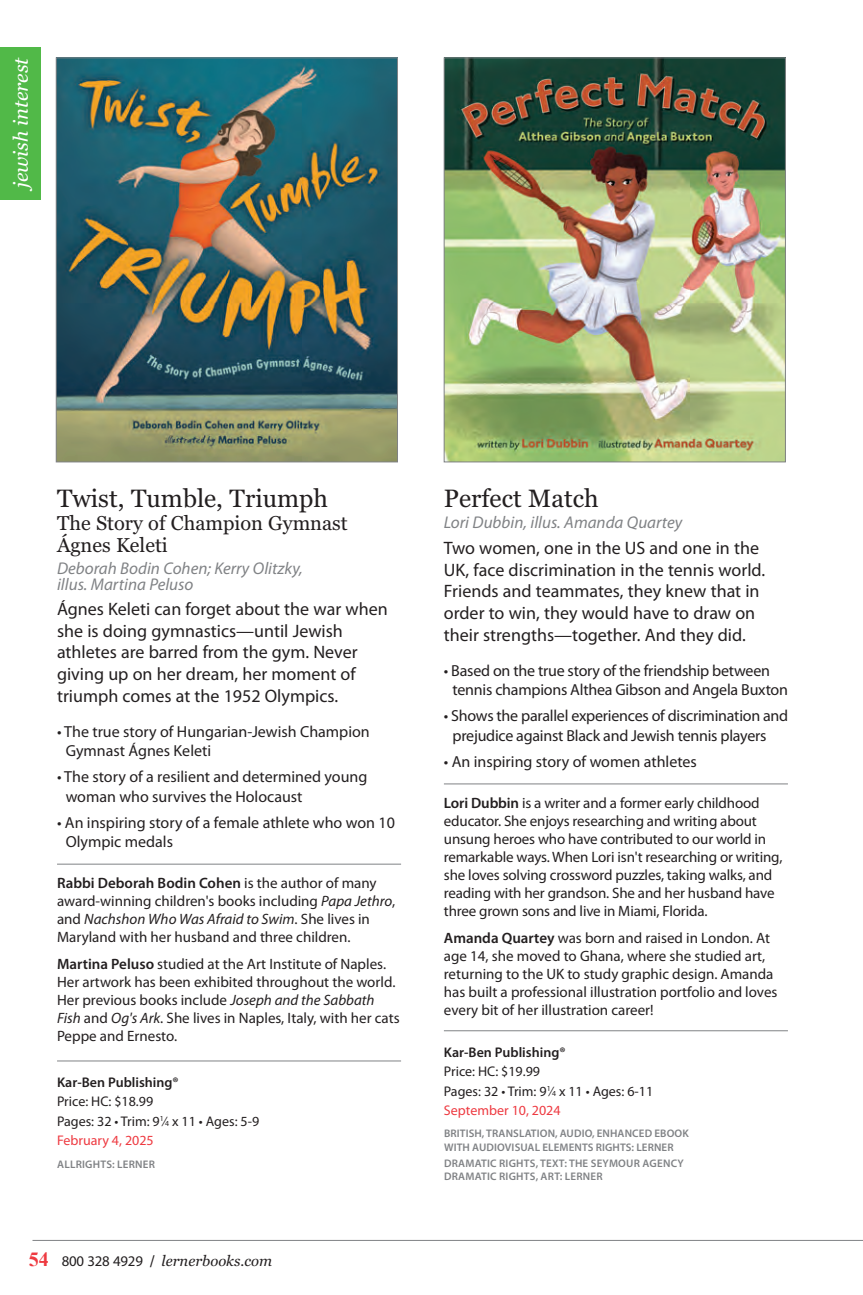
<style>
.page{position:relative;width:863px;height:1295px;background:#fff}
.page>*{position:absolute;margin:0;border:0;box-sizing:border-box;transform-origin:0 0}
.t1{font:25px "Georgia";color:#231f20}
.t2{font:20px/22px "Georgia";color:#231f20}
.t3{font:italic 20px "Georgia";color:#fff}
.t4{font:18px/21.6px "Myriad Pro";color:#231f20}
.t5{font:italic 17px/16px "Myriad Pro";color:#808285}
.t6{font:16px/19.2px "Myriad Pro";letter-spacing:-.005em;color:#231f20}
.t7{font:15px/18px "Myriad Pro";color:#231f20}
.t8{font:italic 14.8px "Georgia";color:#231f20}
.t9{font:14px/19.4px "Myriad Pro";color:#231f20}
.t10{font:600 14px "Myriad Pro";color:#231f20}
.t11{font:600 11px/13.2px "Myriad Pro";letter-spacing:.01em;color:#808285}
.s1{font-weight:600}
.s2{font-style:italic}
.s3{font-size:7.6px}
.s4{color:#ee3a41}
.s5{font-family:"Times New Roman";font-weight:700;font-style:normal;font-size:20px;color:#ee3a41}
.s6{font-family:"Myriad Pro";font-style:normal}
.s7{font-family:"Knockout 31 Junior Middlewt";font-style:normal}
</style>
<div class="page">
<hr style="left:32px;top:1240px;width:831px;height:1px;background:#808285">
<div style="left:0;top:47px;width:41px;height:152px;background:#51b948"></div>
<img style="left:446px;top:60px;width:337px;height:400px">
<div style="left:444px;top:58px;width:341px;height:404px;border:1px solid #808285"></div>
<hr style="left:444px;top:783px;width:344px;height:1px;background:#808285">
<hr style="left:444px;top:1030px;width:344px;height:1px;background:#808285">
<hr style="left:57px;top:864px;width:344px;height:1px;background:#808285">
<hr style="left:57px;top:1060px;width:344px;height:1px;background:#808285">
<img style="left:58px;top:60px;width:338px;height:400px">
<div style="left:56px;top:58px;width:342px;height:404px;border:1px solid #808285"></div>
<h2 class="t3" style="left:8px;top:188px;width:133px;rotate:-90deg">jewish interest</h2>
<h1 class="t1" style="left:57px;top:483px;width:272px">Twist, Tumble, Triumph</h1>
<h2 class="t2" style="left:57px;top:513px;width:292px">The Story of Champion Gymnast<br>Ágnes Keleti</h2>
<p class="t5" style="left:57px;top:559px;width:247px">Deborah Bodin Cohen; Kerry Olitzky, illus. Martina Peluso</p>
<p class="t4" style="left:57px;top:598px;width:332px">Ágnes Keleti can forget about the war when she is doing gymnastics—until Jewish athletes are barred from the gym. Never giving up on her dream, her moment of triumph comes at the 1952 Olympics.</p>
<p class="t6" style="left:66px;top:721px;width:306px;text-indent:-9px">• The true story of Hungarian-Jewish Champion<br>Gymnast Ágnes Keleti</p>
<p class="t6" style="left:66px;top:767px;width:303px;text-indent:-9px">• The story of a resilient and determined young woman who survives the Holocaust</p>
<p class="t6" style="left:66px;top:812px;width:331px;text-indent:-9px">• An inspiring story of a female athlete who won 10<br>Olympic medals</p>
<p class="t7" style="left:57px;top:874px;width:340px"><span class="s1">Rabbi Deborah Bodin Cohen</span> is the author of many award-winning children's books including <span class="s2">Papa Jethro</span>, and <span class="s2">Nachshon Who Was Afraid to Swim</span>. She lives in Maryland with her husband and three children.</p>
<p class="t7" style="left:57px;top:955px;width:344px"><span class="s1">Martina Peluso</span> studied at the Art Institute of Naples.<br>Her artwork has been exhibited throughout the world.<br>Her previous books include <span class="s2">Joseph and the Sabbath Fish</span> and <span class="s2">Og's Ark</span>. She lives in Naples, Italy, with her cats Peppe and Ernesto.</p>
<p class="t10" style="left:57px;top:1073px;width:123px">Kar-Ben Publishing®</p>
<p class="t9" style="left:57px;top:1091px;width:204px">Price: HC: $18.99<br>Pages: 32 • Trim: 9<sup>1</sup>⁄<span class="s3">4</span> x 11 • Ages: 5-9<br><span class="s4">February 4, 2025</span></p>
<p class="t11" style="left:57px;top:1157px;width:99px">ALLRIGHTS: LERNER</p>
<p class="t8" style="left:29px;top:1251px;width:245px"><span class="s5">54</span> <span class="s6">800 328 4929</span> <span class="s7">/</span> lernerbooks.com</p>
<h1 class="t1" style="left:444px;top:483px;width:156px">Perfect Match</h1>
<p class="t5" style="left:444px;top:514px;width:240px">Lori Dubbin, illus. Amanda Quartey</p>
<p class="t4" style="left:444px;top:537px;width:323px">Two women, one in the US and one in the UK, face discrimination in the tennis world.<br>Friends and teammates, they knew that in order to win, they would have to draw on their strengths—together. And they did.</p>
<p class="t6" style="left:452px;top:660px;width:337px;text-indent:-9px">• Based on the true story of the friendship between tennis champions Althea Gibson and Angela Buxton</p>
<p class="t6" style="left:452px;top:706px;width:337px;text-indent:-9px">• Shows the parallel experiences of discrimination and prejudice against Black and Jewish tennis players</p>
<p class="t6" style="left:444px;top:751px;width:254px">• An inspiring story of women athletes</p>
<p class="t7" style="left:444px;top:793px;width:340px"><span class="s1">Lori Dubbin</span> is a writer and a former early childhood educator. She enjoys researching and writing about unsung heroes who have contributed to our world in remarkable ways. When Lori isn't researching or writing, she loves solving crossword puzzles, taking walks, and reading with her grandson. She and her husband have three grown sons and live in Miami, Florida.</p>
<p class="t7" style="left:444px;top:928px;width:335px"><span class="s1">Amanda Quartey</span> was born and raised in London. At age 14, she moved to Ghana, where she studied art, returning to the UK to study graphic design. Amanda has built a professional illustration portfolio and loves every bit of her illustration career!</p>
<p class="t10" style="left:444px;top:1043px;width:123px">Kar-Ben Publishing®</p>
<p class="t9" style="left:444px;top:1061px;width:211px">Price: HC: $19.99<br>Pages: 32 • Trim: 9<sup>1</sup>⁄<span class="s3">4</span> x 11 • Ages: 6-11<br><span class="s4">September 10, 2024</span></p>
<p class="t11" style="left:444px;top:1126px;width:246px">BRITISH, TRANSLATION, AUDIO, ENHANCED EBOOK<br>WITH AUDIOVISUAL ELEMENTS RIGHTS: LERNER</p>
<p class="t11" style="left:444px;top:1156px;width:241px">DRAMATIC RIGHTS, TEXT: THE SEYMOUR AGENCY<br>DRAMATIC RIGHTS, ART: LERNER</p>
</div>
